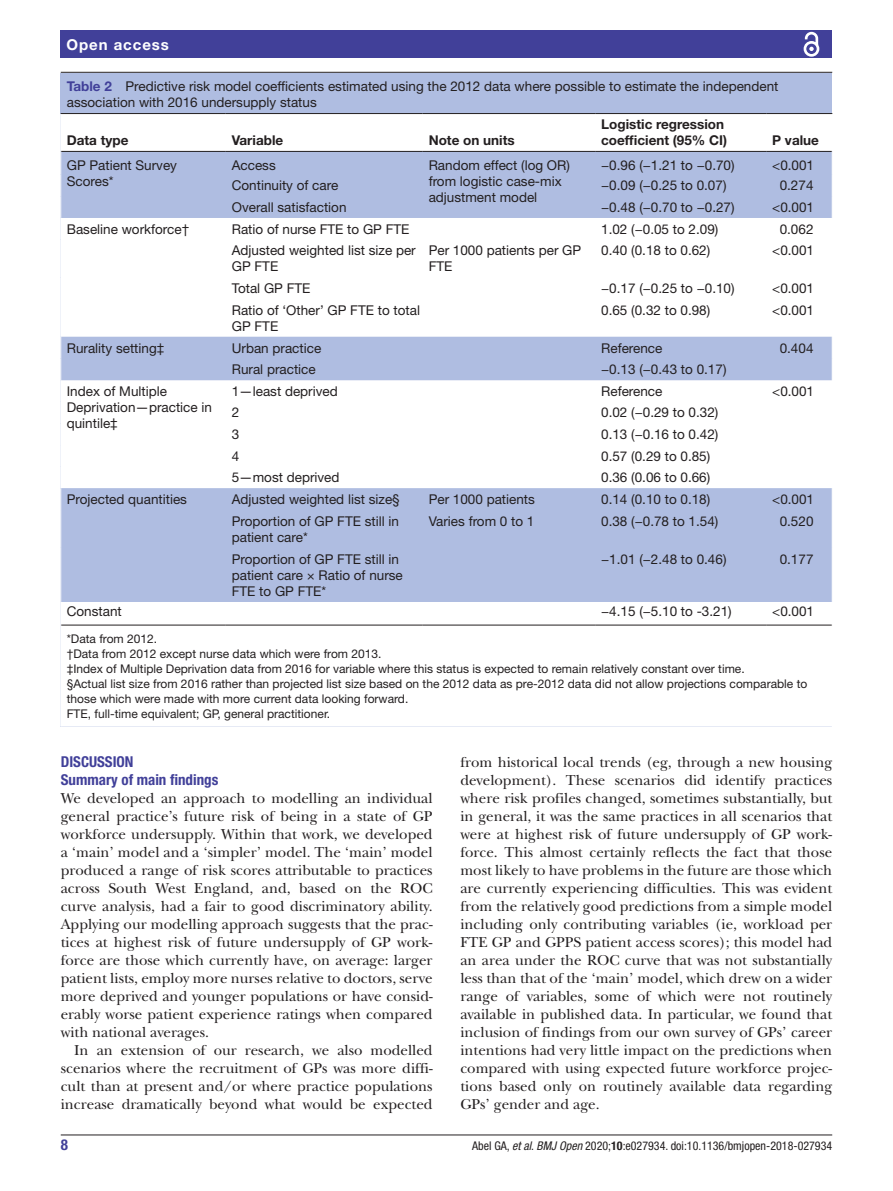
<style>
.page{position:relative;width:893px;height:1191px;background:#fff}
.page>*{position:absolute;margin:0;border:0;box-sizing:border-box;transform-origin:0 0}
.t1{font:15px/18px "New Baskerville";color:#231f20;text-align:justify}
.t2{font:700 condensed 15px/18px "Helvetica Neue LT Std";color:#414099}
.t3{font:700 15px "Helvetica Neue LT Std";letter-spacing:.065em;color:#fff}
.t4{font:13.5px/16.2px "Helvetica Neue LT Std";color:#231f20}
.t5{font:700 13.5px/16.2px "Helvetica Neue LT Std";color:#231f20}
.t6{font:12px/15px "Helvetica Neue LT Std";color:#231f20}
.t7{font:condensed 12px "Helvetica Neue LT Std";color:#231f20}
.s1{font-weight:700;color:#414099}
.s2{font-style:italic}
.s3{font-weight:700}
</style>
<div class="page">
<hr style="left:61px;top:1134px;width:771px;height:1px;background:#231f20">
<div style="left:61px;top:31px;width:771px;height:27px;background:#414099"></div>
<svg style="left:803px;top:31px;width:17px;height:26px"></svg>
<div style="left:61px;top:73px;width:771px;height:653px;background:#afbde1"></div>
<hr style="left:61px;top:72px;width:771px;height:1px;background:#231f20">
<div style="left:61px;top:114px;width:771px;height:612px;background:#fff"></div>
<svg style="left:61px;top:152px;width:771px;height:450px"></svg>
<hr style="left:61px;top:113px;width:165px;height:1px;background:#231f20">
<hr style="left:61px;top:151px;width:165px;height:1px;background:#231f20">
<hr style="left:226px;top:113px;width:197px;height:1px;background:#231f20">
<hr style="left:226px;top:151px;width:197px;height:1px;background:#231f20">
<hr style="left:423px;top:113px;width:172px;height:1px;background:#231f20">
<hr style="left:423px;top:151px;width:172px;height:1px;background:#231f20">
<hr style="left:595px;top:113px;width:171px;height:1px;background:#231f20">
<hr style="left:595px;top:151px;width:171px;height:1px;background:#231f20">
<hr style="left:766px;top:113px;width:66px;height:1px;background:#231f20">
<hr style="left:766px;top:151px;width:66px;height:1px;background:#231f20">
<hr style="left:423px;top:624px;width:172px;height:1px;background:#231f20">
<hr style="left:595px;top:624px;width:171px;height:1px;background:#231f20">
<hr style="left:766px;top:624px;width:66px;height:1px;background:#231f20">
<hr style="left:61px;top:624px;width:165px;height:1px;background:#231f20">
<hr style="left:226px;top:624px;width:197px;height:1px;background:#231f20">
<svg style="left:60px;top:151px;width:1px;height:88px"></svg>
<svg style="left:60px;top:277px;width:1px;height:22px"></svg>
<svg style="left:60px;top:337px;width:1px;height:173px"></svg>
<svg style="left:60px;top:602px;width:1px;height:23px"></svg>
<hr style="left:67px;top:642px;width:765px;height:1px;background:#fff">
<hr style="left:67px;top:657px;width:765px;height:1px;background:#fff">
<hr style="left:67px;top:672px;width:765px;height:1px;background:#fff">
<hr style="left:67px;top:702px;width:765px;height:1px;background:#fff">
<hr style="left:67px;top:717px;width:765px;height:1px;background:#fff">
<p class="t3" style="left:66px;top:35px;width:104px">Open access</p>
<p class="t4" style="left:67px;top:77px;width:713px"><span class="s1">Table 2</span> Predictive risk model coefficients estimated using the 2012 data where possible to estimate the independent association with 2016 undersupply status</p>
<p class="t5" style="left:67px;top:132px;width:63px">Data type</p>
<p class="t5" style="left:232px;top:132px;width:53px">Variable</p>
<p class="t5" style="left:429px;top:132px;width:88px">Note on units</p>
<p class="t5" style="left:601px;top:116px;width:127px">Logistic regression coefficient (95% CI)</p>
<p class="t5" style="left:772px;top:132px;width:48px">P value</p>
<p class="t4" style="left:67px;top:157px;width:112px">GP Patient Survey<br>Scores*</p>
<p class="t4" style="left:232px;top:157px;width:45px">Access</p>
<p class="t4" style="left:429px;top:157px;width:143px">Random effect (log OR) from logistic case-mix adjustment model</p>
<p class="t4" style="left:601px;top:157px;width:135px">−0.96 (−1.21 to −0.70)</p>
<p class="t4" style="left:772px;top:157px;width:43px">&lt;0.001</p>
<p class="t4" style="left:232px;top:177px;width:108px">Continuity of care</p>
<p class="t4" style="left:601px;top:177px;width:127px">−0.09 (−0.25 to 0.07)</p>
<p class="t4" style="left:780px;top:177px;width:35px">0.274</p>
<p class="t4" style="left:232px;top:199px;width:116px">Overall satisfaction</p>
<p class="t4" style="left:601px;top:199px;width:135px">−0.48 (−0.70 to −0.27)</p>
<p class="t4" style="left:772px;top:199px;width:43px">&lt;0.001</p>
<p class="t4" style="left:67px;top:220px;width:124px">Baseline workforce†</p>
<p class="t4" style="left:232px;top:220px;width:179px">Ratio of nurse FTE to GP FTE</p>
<p class="t4" style="left:601px;top:220px;width:119px">1.02 (−0.05 to 2.09)</p>
<p class="t4" style="left:780px;top:220px;width:35px">0.062</p>
<p class="t4" style="left:232px;top:242px;width:185px">Adjusted weighted list size per<br>GP FTE</p>
<p class="t4" style="left:429px;top:242px;width:154px">Per 1000 patients per GP<br>FTE</p>
<p class="t4" style="left:601px;top:242px;width:111px">0.40 (0.18 to 0.62)</p>
<p class="t4" style="left:772px;top:242px;width:43px">&lt;0.001</p>
<p class="t4" style="left:232px;top:280px;width:80px">Total GP FTE</p>
<p class="t4" style="left:601px;top:280px;width:135px">−0.17 (−0.25 to −0.10)</p>
<p class="t4" style="left:772px;top:280px;width:43px">&lt;0.001</p>
<p class="t4" style="left:232px;top:301px;width:190px">Ratio of ‘Other’ GP FTE to total<br>GP FTE</p>
<p class="t4" style="left:601px;top:301px;width:111px">0.65 (0.32 to 0.98)</p>
<p class="t4" style="left:772px;top:301px;width:43px">&lt;0.001</p>
<p class="t4" style="left:67px;top:339px;width:99px">Rurality setting‡</p>
<p class="t4" style="left:232px;top:339px;width:91px">Urban practice</p>
<p class="t4" style="left:601px;top:339px;width:63px">Reference</p>
<p class="t4" style="left:780px;top:339px;width:35px">0.404</p>
<p class="t4" style="left:232px;top:361px;width:85px">Rural practice</p>
<p class="t4" style="left:601px;top:361px;width:127px">−0.13 (−0.43 to 0.17)</p>
<p class="t4" style="left:67px;top:383px;width:147px">Index of Multiple<br>Deprivation—practice in quintile‡</p>
<p class="t4" style="left:232px;top:383px;width:108px">1—least deprived</p>
<p class="t4" style="left:601px;top:383px;width:63px">Reference</p>
<p class="t4" style="left:772px;top:383px;width:43px">&lt;0.001</p>
<p class="t4" style="left:232px;top:404px;width:9px">2</p>
<p class="t4" style="left:601px;top:404px;width:119px">0.02 (−0.29 to 0.32)</p>
<p class="t4" style="left:232px;top:426px;width:9px">3</p>
<p class="t4" style="left:601px;top:426px;width:119px">0.13 (−0.16 to 0.42)</p>
<p class="t4" style="left:232px;top:447px;width:9px">4</p>
<p class="t4" style="left:601px;top:447px;width:111px">0.57 (0.29 to 0.85)</p>
<p class="t4" style="left:232px;top:469px;width:109px">5—most deprived</p>
<p class="t4" style="left:601px;top:469px;width:111px">0.36 (0.06 to 0.66)</p>
<p class="t4" style="left:67px;top:491px;width:122px">Projected quantities</p>
<p class="t4" style="left:232px;top:491px;width:169px">Adjusted weighted list size§</p>
<p class="t4" style="left:429px;top:491px;width:108px">Per 1000 patients</p>
<p class="t4" style="left:601px;top:491px;width:111px">0.14 (0.10 to 0.18)</p>
<p class="t4" style="left:772px;top:491px;width:43px">&lt;0.001</p>
<p class="t4" style="left:232px;top:512px;width:169px">Proportion of GP FTE still in patient care*</p>
<p class="t4" style="left:429px;top:512px;width:107px">Varies from 0 to 1</p>
<p class="t4" style="left:601px;top:512px;width:119px">0.38 (−0.78 to 1.54)</p>
<p class="t4" style="left:780px;top:512px;width:35px">0.520</p>
<p class="t4" style="left:232px;top:550px;width:173px">Proportion of GP FTE still in patient care × Ratio of nurse<br>FTE to GP FTE*</p>
<p class="t4" style="left:601px;top:550px;width:127px">−1.01 (−2.48 to 0.46)</p>
<p class="t4" style="left:780px;top:550px;width:35px">0.177</p>
<p class="t4" style="left:67px;top:603px;width:57px">Constant</p>
<p class="t4" style="left:601px;top:603px;width:132px">−4.15 (−5.10 to -3.21)</p>
<p class="t4" style="left:772px;top:603px;width:43px">&lt;0.001</p>
<p class="t6" style="left:67px;top:630px;width:742px">*Data from 2012.<br>†Data from 2012 except nurse data which were from 2013.<br>‡Index of Multiple Deprivation data from 2016 for variable where this status is expected to remain relatively constant over time.<br>§Actual list size from 2016 rather than projected list size based on the 2012 data as pre-2012 data did not allow projections comparable to those which were made with more current data looking forward.<br>FTE, full-time equivalent; GP, general practitioner.</p>
<p class="t2" style="left:61px;top:752px;width:45px">Discussio</p>
<p class="t2" style="left:61px;top:752px;width:159px;text-indent:64px">n<br>Summary of main findings</p>
<p class="t1" style="left:61px;top:789px;width:373px">We developed an approach to modelling an individual general practice’s future risk of being in a state of GP workforce undersupply. Within that work, we developed a ‘main’ model and a ‘simpler’ model. The ‘main’ model produced a range of risk scores attributable to practices across South West England, and, based on the ROC curve analysis, had a fair to good discriminatory ability.<br>Applying our modelling approach suggests that the prac&shy;tices at highest risk of future undersupply of GP work&shy;force are those which currently have, on average: larger patient lists, employ more nurses relative to doctors, serve more deprived and younger populations or have consid&shy;erably worse patient experience ratings when compared with national averages.</p>
<p class="t1" style="left:61px;top:1041px;width:373px;text-indent:14px">In an extension of our research, we also modelled scenarios where the recruitment of GPs was more diffi&shy;cult than at present and/or where practice populations increase dramatically beyond what would be expected</p>
<p class="t1" style="left:460px;top:753px;width:373px">from historical local trends (eg, through a new housing development). These scenarios did identify practices where risk profiles changed, sometimes substantially, but in general, it was the same practices in all scenarios that were at highest risk of future undersupply of GP work&shy;force. This almost certainly reflects the fact that those most likely to have problems in the future are those which are currently experiencing difficulties. This was evident from the relatively good predictions from a simple model including only contributing variables (ie, workload per FTE GP and GPPS patient access scores); this model had an area under the ROC curve that was not substantially less than that of the ‘main’ model, which drew on a wider range of variables, some of which were not routinely available in published data. In particular, we found that inclusion of findings from our own survey of GPs’ career intentions had very little impact on the predictions when compared with using expected future workforce projec&shy;tions based only on routinely available data regarding GPs’ gender and age.</p>
<p class="t2" style="left:61px;top:1135px;width:9px">8</p>
<p class="t7" style="left:472px;top:1138px;width:362px">Abel GA, <span class="s2">et al</span>. <span class="s2">BMJ Open</span> 2020;<span class="s3">10</span>:e027934. doi:10.1136/bmjopen-2018-027934</p>
</div>
